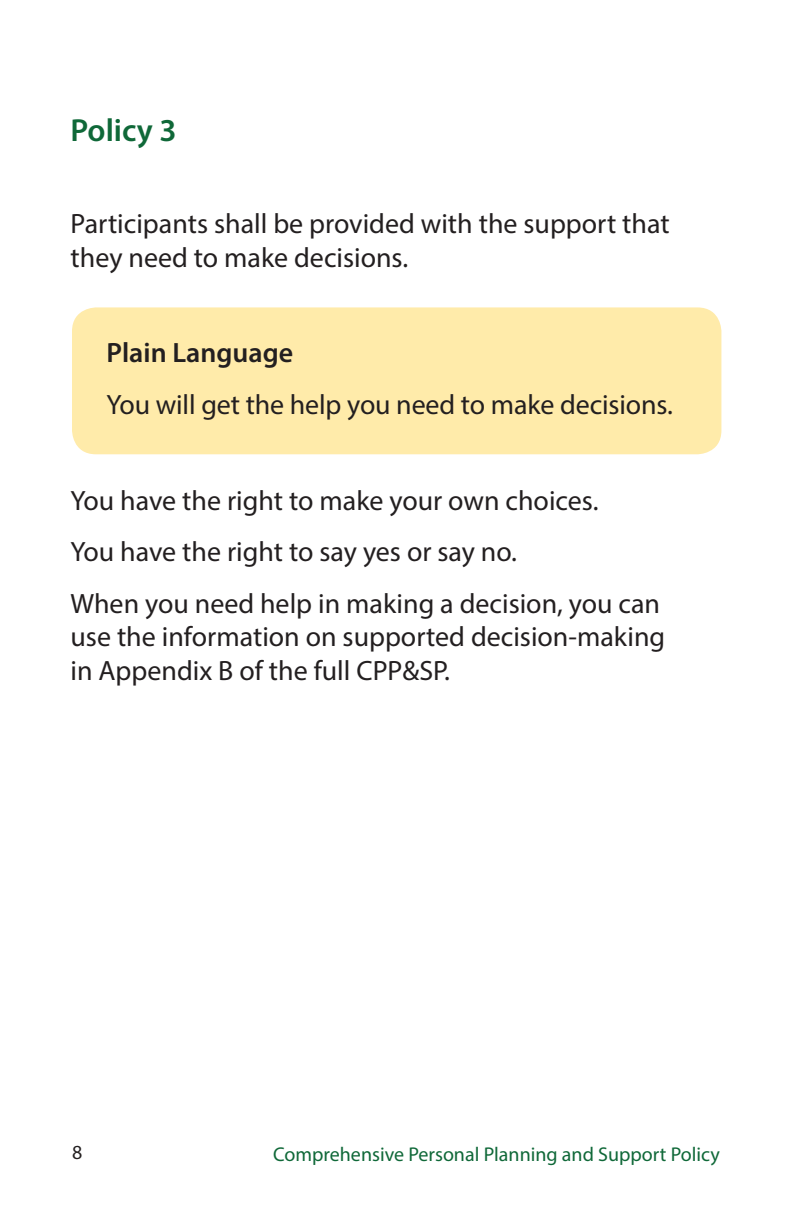
<style>
.page{position:relative;width:792px;height:1224px;background:#fff}
.page>*{position:absolute;margin:0;border:0;box-sizing:border-box;transform-origin:0 0}
.Main_Headings_-_Myri{font:600 32px "Myriad Pro";color:#0f6838}
.Body_text_-_Myriad_P{font:28px/33.6px "Myriad Pro";color:#231f20}
.Body_text_-_Myriad_P-2{font:600 28px "Myriad Pro";color:#231f20}
.t1{font:20px "Myriad Pro";color:#0f6838}
.t2{font:20px "Myriad Pro";color:#231f20}
</style>
<div class="page">
<div style="left:72px;top:307px;width:649px;height:147px;background:#ffebaa;border-radius:24px"></div>
<p class="Main_Headings_-_Myri" style="left:71px;top:110px;width:108px">Policy 3</p>
<p class="Body_text_-_Myriad_P" style="left:71px;top:207px;width:601px">Participants shall be provided with the support that they need to make decisions.</p>
<p class="Body_text_-_Myriad_P-2" style="left:107px;top:335px;width:188px">Plain Language</p>
<p class="Body_text_-_Myriad_P" style="left:107px;top:387px;width:568px">You will get the help you need to make decisions.</p>
<p class="Body_text_-_Myriad_P" style="left:71px;top:483px;width:529px">You have the right to make your own choices.</p>
<p class="Body_text_-_Myriad_P" style="left:71px;top:535px;width:448px">You have the right to say yes or say no.</p>
<p class="Body_text_-_Myriad_P" style="left:71px;top:586px;width:596px">When you need help in making a decision, you can use the information on supported decision-making in Appendix B of the full CPP&amp;SP.</p>
<p class="t2" style="left:72px;top:1140px;width:12px">8</p>
<p class="t1" style="left:273px;top:1141px;width:448px">Comprehensive Personal Planning and Support Policy</p>
</div>
